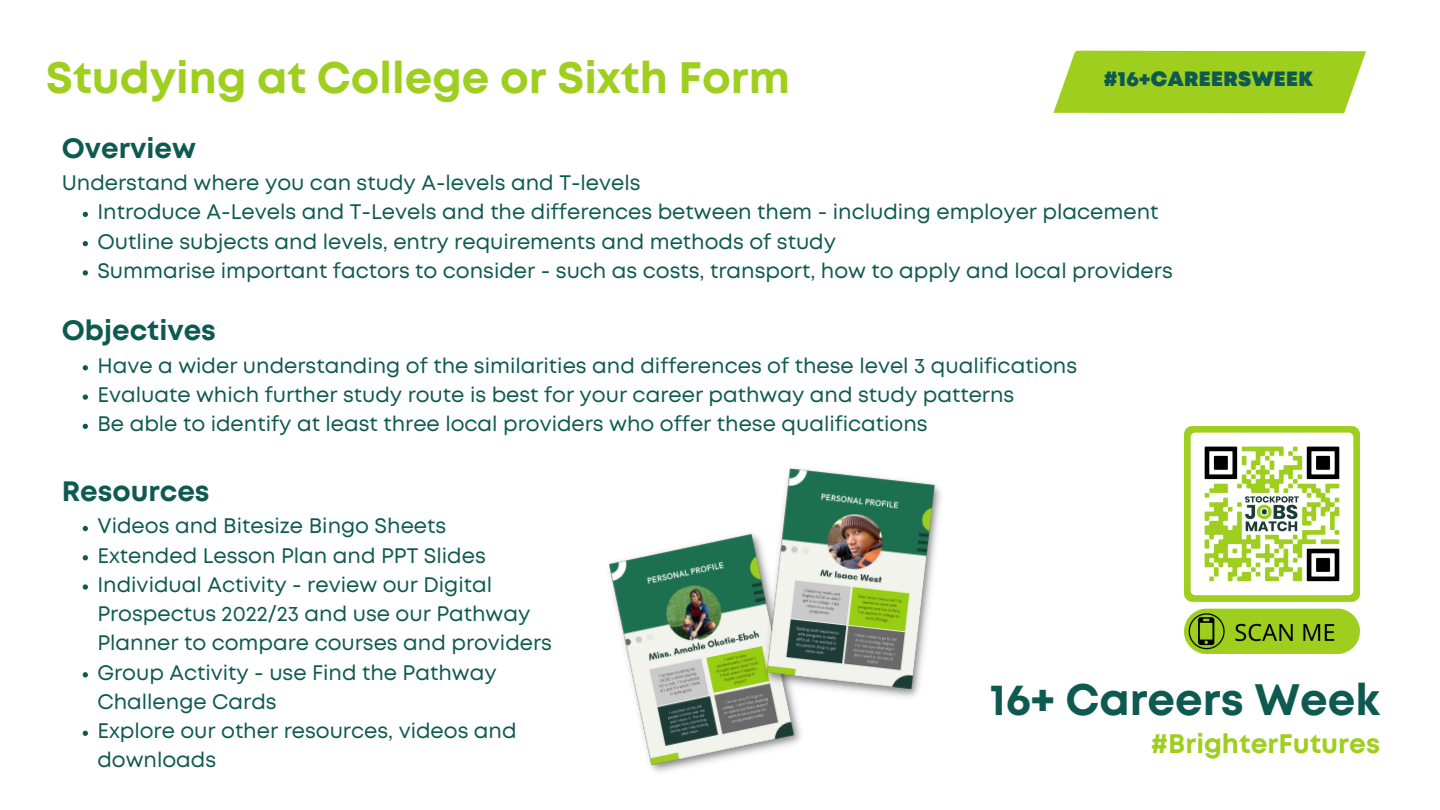
<style>
.page{position:relative;width:1440px;height:810px;background:#fff}
.page>*{position:absolute;margin:0;border:0;box-sizing:border-box;transform-origin:0 0}
.t1{font:700 44px "Mont";color:#9ecf1f}
.t2{font:700 44px "Mont";color:#0e5a51}
.t3{font:700 28px "Mont";color:#0e5a51}
.t4{font:700 26.8px "Mont";color:#9ecf1f}
.t5{font:21px/29.2px "Mont";color:#0e5a51}
.t6{font:900 20.6px "Mont";letter-spacing:.02em;color:#0e5a51}
</style>
<div class="page">
<svg style="left:83px;top:212px;width:5px;height:5px"></svg>
<svg style="left:83px;top:241px;width:5px;height:5px"></svg>
<svg style="left:83px;top:270px;width:5px;height:6px"></svg>
<svg style="left:1053px;top:50px;width:313px;height:64px;background:#a7d335"></svg>
<img style="left:1185px;top:427px;width:175px;height:226px">
<img style="left:609px;top:533px;width:192px;height:239px">
<img style="left:757px;top:468px;width:184px;height:239px">
<svg style="left:83px;top:526px;width:5px;height:5px"></svg>
<svg style="left:83px;top:555px;width:5px;height:5px"></svg>
<svg style="left:83px;top:584px;width:5px;height:6px"></svg>
<svg style="left:83px;top:672px;width:5px;height:5px"></svg>
<svg style="left:83px;top:731px;width:5px;height:5px"></svg>
<svg style="left:83px;top:365px;width:5px;height:5px"></svg>
<svg style="left:83px;top:394px;width:5px;height:6px"></svg>
<svg style="left:83px;top:424px;width:5px;height:5px"></svg>
<h1 class="t1" style="left:46px;top:61px;width:746px">Studying at College or Sixth Form</h1>
<h2 class="t3" style="left:62px;top:137px;width:136px">Overview</h2>
<p class="t5" style="left:62px;top:170px;width:580px">Understand where you can study A-levels and T-levels</p>
<p class="t6" style="left:1104px;top:71px;width:211px">#16+CAREERSWEEK</p>
<p class="t5" style="left:97px;top:199px;width:1077px">Introduce A-Levels and T-Levels and the differences between them - including employer placement<br>Outline subjects and levels, entry requirements and methods of study<br>Summarise important factors to consider - such as costs, transport, how to apply and local providers</p>
<h2 class="t3" style="left:62px;top:320px;width:156px">Objectives</h2>
<p class="t5" style="left:97px;top:352px;width:981px">Have a wider understanding of the similarities and differences of these level 3 qualifications<br>Evaluate which further study route is best for your career pathway and study patterns<br>Be able to identify at least three local providers who offer these qualifications</p>
<h2 class="t3" style="left:62px;top:481px;width:149px">Resources</h2>
<p class="t5" style="left:97px;top:513px;width:456px">Videos and Bitesize Bingo Sheets<br>Extended Lesson Plan and PPT Slides<br>Individual Activity - review our Digital<br>Prospectus 2022/23 and use our Pathway<br>Planner to compare courses and providers<br>Group Activity - use Find the Pathway<br>Challenge Cards<br>Explore our other resources, videos and downloads</p>
<h1 class="t2" style="left:990px;top:683px;width:392px">16+ Careers Week</h1>
<p class="t4" style="left:1151px;top:733px;width:231px">#BrighterFutures</p>
</div>
